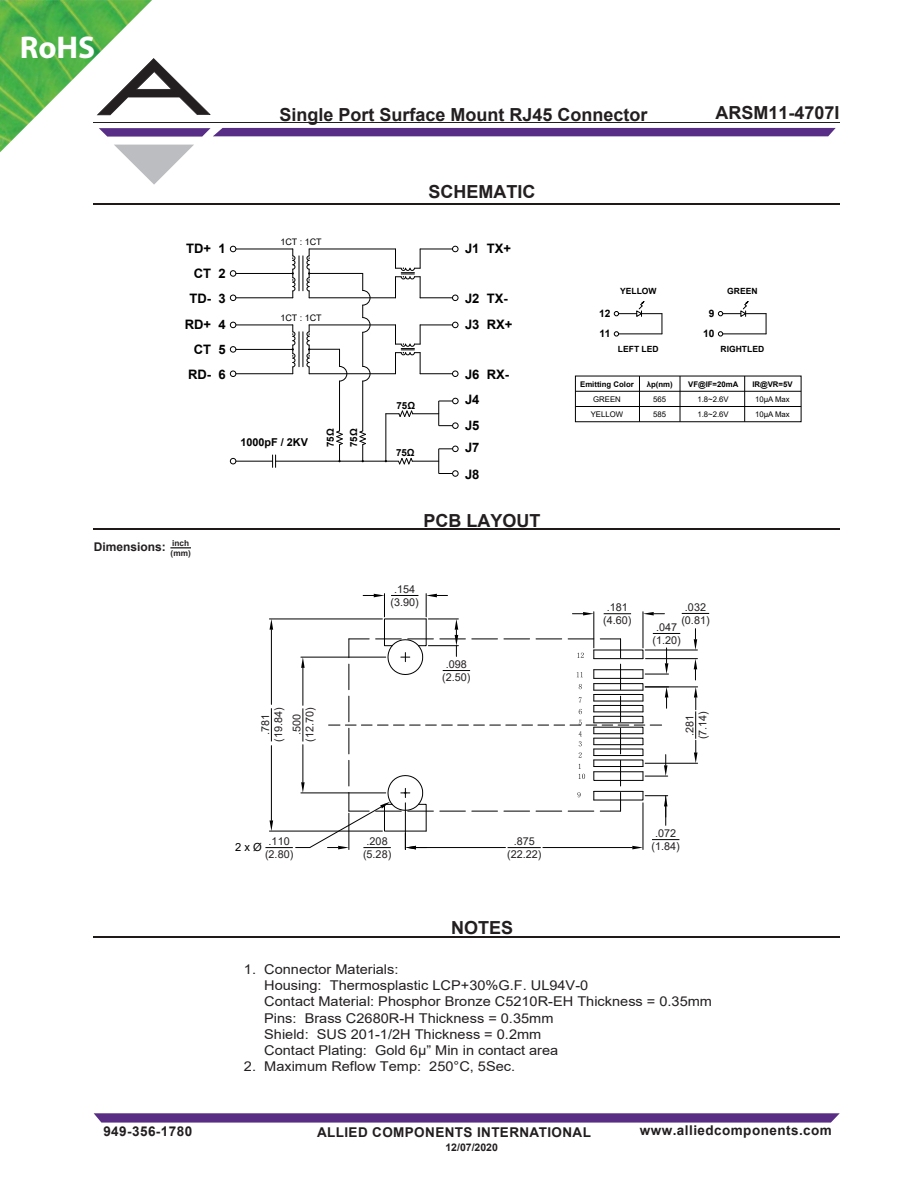
<style>
.page{position:relative;width:918px;height:1188px;background:#fff}
.page>*{position:absolute;margin:0;border:0;box-sizing:border-box;transform-origin:0 0}
.t1{font:700 31.5px "Myriad Pro";color:#fff}
.t2{font:700 18px "Arial";color:#231f20}
.t3{font:13.5px/16.2px "Arial";color:#231f20;scale:1.08 1}
.t4{font:700 13.5px "Arial";letter-spacing:.03em;color:#221e1f}
.t5{font:700 13.05px/24.9px "Arial";color:#000;text-align:center}
.t6{font:700 12px "Arial";color:#231f20}
.t7{font:11.25px "Arial";color:#000}
.t8{font:10.8px/13px "Arial";color:#231f20;text-align:center}
.t9{font:700 10.8px "Arial";color:#000}
.t10{font:700 10.5px "Arial";color:#231f20}
.t11{font:700 10.2px/19.5px "Arial";color:#000}
.t12{font:700 9.75px "Arial";color:#000}
.t13{font:9px "Arial";color:#000}
.t14{font:700 8.55px "Arial";color:#000}
.t15{font:700 8.25px "Arial";color:#231f20}
.t16{font:7.8px "Arial";color:#000}
.t17{font:700 7.8px "Arial";color:#000}
</style>
<div class="page">
<img style="left:0;top:0;width:152px;height:152px">
<hr style="left:236px;top:249px;width:57px;height:1px;background:#000">
<svg style="left:230px;top:246px;width:6px;height:6px"></svg>
<svg style="left:230px;top:270px;width:6px;height:6px"></svg>
<svg style="left:230px;top:295px;width:6px;height:6px"></svg>
<svg style="left:452px;top:246px;width:6px;height:6px"></svg>
<svg style="left:452px;top:295px;width:6px;height:6px"></svg>
<hr style="left:236px;top:273px;width:57px;height:1px;background:#000">
<hr style="left:236px;top:298px;width:57px;height:1px;background:#000">
<svg style="left:292px;top:249px;width:3px;height:49px"></svg>
<hr style="left:299px;top:256px;width:1px;height:35px;background:#000">
<svg style="left:307px;top:249px;width:3px;height:49px"></svg>
<hr style="left:303px;top:256px;width:1px;height:35px;background:#000">
<hr style="left:309px;top:249px;width:87px;height:1px;background:#000">
<hr style="left:309px;top:298px;width:87px;height:1px;background:#000">
<svg style="left:362px;top:366px;width:8px;height:15px"></svg>
<hr style="left:236px;top:325px;width:57px;height:1px;background:#000">
<svg style="left:230px;top:322px;width:6px;height:6px"></svg>
<svg style="left:230px;top:346px;width:6px;height:6px"></svg>
<svg style="left:230px;top:371px;width:6px;height:6px"></svg>
<svg style="left:230px;top:458px;width:6px;height:6px"></svg>
<svg style="left:452px;top:322px;width:6px;height:6px"></svg>
<svg style="left:452px;top:371px;width:6px;height:6px"></svg>
<hr style="left:236px;top:349px;width:57px;height:1px;background:#000">
<hr style="left:236px;top:373px;width:57px;height:1px;background:#000">
<svg style="left:395px;top:249px;width:26px;height:49px"></svg>
<svg style="left:395px;top:325px;width:26px;height:49px"></svg>
<svg style="left:292px;top:325px;width:3px;height:49px"></svg>
<hr style="left:420px;top:249px;width:33px;height:1px;background:#000">
<hr style="left:420px;top:298px;width:33px;height:1px;background:#000">
<hr style="left:420px;top:325px;width:33px;height:1px;background:#000">
<hr style="left:420px;top:373px;width:33px;height:1px;background:#000">
<hr style="left:299px;top:332px;width:1px;height:35px;background:#000">
<svg style="left:307px;top:325px;width:3px;height:49px"></svg>
<hr style="left:303px;top:332px;width:1px;height:35px;background:#000">
<hr style="left:309px;top:325px;width:87px;height:1px;background:#000">
<hr style="left:309px;top:373px;width:87px;height:1px;background:#000">
<hr style="left:309px;top:273px;width:54px;height:1px;background:#000">
<svg style="left:362px;top:273px;width:8px;height:60px"></svg>
<hr style="left:309px;top:349px;width:31px;height:1px;background:#000">
<svg style="left:339px;top:350px;width:8px;height:31px"></svg>
<hr style="left:362px;top:332px;width:1px;height:34px;background:#000">
<hr style="left:339px;top:381px;width:1px;height:50px;background:#000">
<svg style="left:336px;top:430px;width:7px;height:31px"></svg>
<hr style="left:94px;top:528px;width:746px;height:2px;background:#1f1a17">
<hr style="left:94px;top:203px;width:746px;height:1px;background:#1f1a17">
<hr style="left:94px;top:936px;width:746px;height:1px;background:#1f1a17">
<hr style="left:362px;top:381px;width:1px;height:50px;background:#000">
<svg style="left:359px;top:430px;width:7px;height:31px"></svg>
<hr style="left:340px;top:461px;width:59px;height:1px;background:#000">
<hr style="left:276px;top:461px;width:64px;height:1px;background:#000">
<hr style="left:236px;top:461px;width:37px;height:1px;background:#000">
<svg style="left:272px;top:455px;width:4px;height:12px"></svg>
<svg style="left:614px;top:301px;width:49px;height:35px"></svg>
<svg style="left:718px;top:301px;width:49px;height:35px"></svg>
<hr style="left:575px;top:406px;width:226px;height:1px;background:#000">
<hr style="left:575px;top:391px;width:226px;height:1px;background:#000">
<hr style="left:744px;top:376px;width:1px;height:46px;background:#000">
<hr style="left:680px;top:376px;width:1px;height:46px;background:#000">
<hr style="left:639px;top:376px;width:1px;height:46px;background:#000">
<svg style="left:94px;top:1113px;width:746px;height:10px;background:#663d8d"></svg>
<hr style="left:94px;top:122px;width:746px;height:1px;background:#231f20">
<svg style="left:97px;top:58px;width:114px;height:57px"></svg>
<svg style="left:99px;top:128px;width:737px;height:9px;background:#664091"></svg>
<svg style="left:114px;top:145px;width:80px;height:40px"></svg>
<hr style="left:386px;top:414px;width:1px;height:47px;background:#000">
<svg style="left:398px;top:446px;width:60px;height:30px"></svg>
<svg style="left:386px;top:398px;width:72px;height:31px"></svg>
<svg style="left:265px;top:594px;width:444px;height:256px"></svg>
<svg style="left:170px;top:547px;width:21px;height:1px"></svg>
<h1 class="t1" style="left:20px;top:27px;width:77px">RoHS</h1>
<h2 class="t2" style="left:280px;top:102px;width:370px">Single Port Surface Mount RJ45 Connector</h2>
<h2 class="t2" style="left:715px;top:100px;width:126px">ARSM11-4707I</h2>
<p class="t5" style="left:186px;top:236px;width:41px">TD+ 1</p>
<p class="t5" style="left:190px;top:261px;width:38px">CT 2<br>TD- 3</p>
<p class="t5" style="left:185px;top:312px;width:42px;text-align:right">RD+ 4<br>CT 5<br>RD- 6</p>
<p class="t13" style="left:280px;top:236px;width:43px">1CT : 1CT</p>
<p class="t13" style="left:280px;top:312px;width:43px">1CT : 1CT</p>
<p class="t9" style="left:240px;top:435px;width:69px">1000pF / 2KV</p>
<p class="t12" style="left:324px;top:447px;width:20px;rotate:-90deg">75Ω</p>
<p class="t12" style="left:347px;top:447px;width:20px;rotate:-90deg">75Ω</p>
<p class="t6" style="left:94px;top:538px;width:97px">Dimensions: <sup>inch</sup></p>
<p class="t15" style="left:171px;top:547px;width:22px">(mm)</p>
<p class="t8" style="left:259px;top:742px;width:36px;rotate:-90deg">.781 (19.84)</p>
<p class="t8" style="left:290px;top:742px;width:36px;rotate:-90deg">.500 (12.70)</p>
<h2 class="t2" style="left:429px;top:179px;width:108px">SCHEMATIC</h2>
<p class="t5" style="left:465px;top:236px;width:47px">J1 TX+</p>
<p class="t5" style="left:465px;top:286px;width:44px">J2 TX-</p>
<p class="t5" style="left:465px;top:312px;width:49px">J3 RX+</p>
<p class="t12" style="left:396px;top:398px;width:20px">75Ω</p>
<p class="t12" style="left:396px;top:446px;width:20px">75Ω</p>
<p class="t5" style="left:465px;top:362px;width:46px">J6 RX-</p>
<p class="t5" style="left:465px;top:387px;width:16px">J4</p>
<p class="t5" style="left:465px;top:414px;width:16px;line-height:22.6px;text-align:left">J5<br>J7</p>
<p class="t5" style="left:465px;top:462px;width:16px">J8</p>
<h2 class="t2" style="left:424px;top:508px;width:118px">PCB LAYOUT</h2>
<p class="t8" style="left:391px;top:583px;width:30px">.154 (3.90)</p>
<p class="t8" style="left:442px;top:658px;width:30px">.098 (2.50)</p>
<p class="t14" style="left:620px;top:285px;width:38px">YELLOW</p>
<p class="t14" style="left:727px;top:285px;width:32px">GREEN</p>
<p class="t11" style="left:599px;top:304px;width:13px">12<br>11</p>
<p class="t11" style="left:703px;top:304px;width:13px;text-align:center">9<br>10</p>
<p class="t14" style="left:618px;top:343px;width:42px">LEFT LED</p>
<p class="t14" style="left:721px;top:343px;width:45px">RIGHTLED</p>
<p class="t17" style="left:580px;top:379px;width:55px">Emitting Color</p>
<p class="t17" style="left:647px;top:379px;width:27px">λp(nm)</p>
<p class="t17" style="left:688px;top:379px;width:52px">VF@IF=20mA</p>
<p class="t17" style="left:752px;top:379px;width:42px">IR@VR=5V</p>
<p class="t16" style="left:593px;top:394px;width:29px">GREEN</p>
<p class="t16" style="left:653px;top:394px;width:14px">565</p>
<p class="t16" style="left:697px;top:394px;width:33px">1.8~2.6V</p>
<p class="t16" style="left:755px;top:394px;width:36px">10µA Max</p>
<p class="t16" style="left:591px;top:409px;width:34px">YELLOW</p>
<p class="t16" style="left:653px;top:409px;width:14px">585</p>
<p class="t16" style="left:697px;top:409px;width:33px">1.8~2.6V</p>
<p class="t16" style="left:755px;top:409px;width:36px">10µA Max</p>
<p class="t8" style="left:603px;top:601px;width:30px">.181 (4.60)</p>
<p class="t8" style="left:681px;top:601px;width:30px">.032 (0.81)</p>
<p class="t8" style="left:652px;top:621px;width:30px">.047 (1.20)</p>
<p class="t8" style="left:683px;top:739px;width:30px;rotate:-90deg">.281 (7.14)</p>
<p class="t8" style="left:265px;top:835px;width:30px">.110 (2.80)</p>
<p class="t8" style="left:363px;top:835px;width:30px">.208 (5.28)</p>
<p class="t7" style="left:235px;top:840px;width:28px">2 x Ø</p>
<p class="t8" style="left:507px;top:835px;width:36px">.875 (22.22)</p>
<p class="t8" style="left:652px;top:827px;width:30px">.072 (1.84)</p>
<p class="t3" style="left:244px;top:961px;width:13px">1.</p>
<p class="t3" style="left:244px;top:1058px;width:13px">2.</p>
<h2 class="t2" style="left:451px;top:915px;width:64px">NOTES</h2>
<p class="t3" style="left:264px;top:961px;width:416px">Connector Materials:<br>Housing: Thermosplastic LCP+30%G.F. UL94V-0<br>Contact Material: Phosphor Bronze C5210R-EH Thickness = 0.35mm Pins: Brass C2680R-H Thickness = 0.35mm<br>Shield: SUS 201-1/2H Thickness = 0.2mm<br>Contact Plating: Gold 6µ” Min in contact area<br>Maximum Reflow Temp: 250°C, 5Sec.</p>
<p class="t4" style="left:103px;top:1122px;width:90px">949-356-1780</p>
<p class="t4" style="left:317px;top:1122px;width:275px">ALLIED COMPONENTS INTERNATIONAL</p>
<p class="t4" style="left:640px;top:1121px;width:194px">www.alliedcomponents.com</p>
<p class="t10" style="left:445px;top:1140px;width:54px">12/07/2020</p>
</div>
